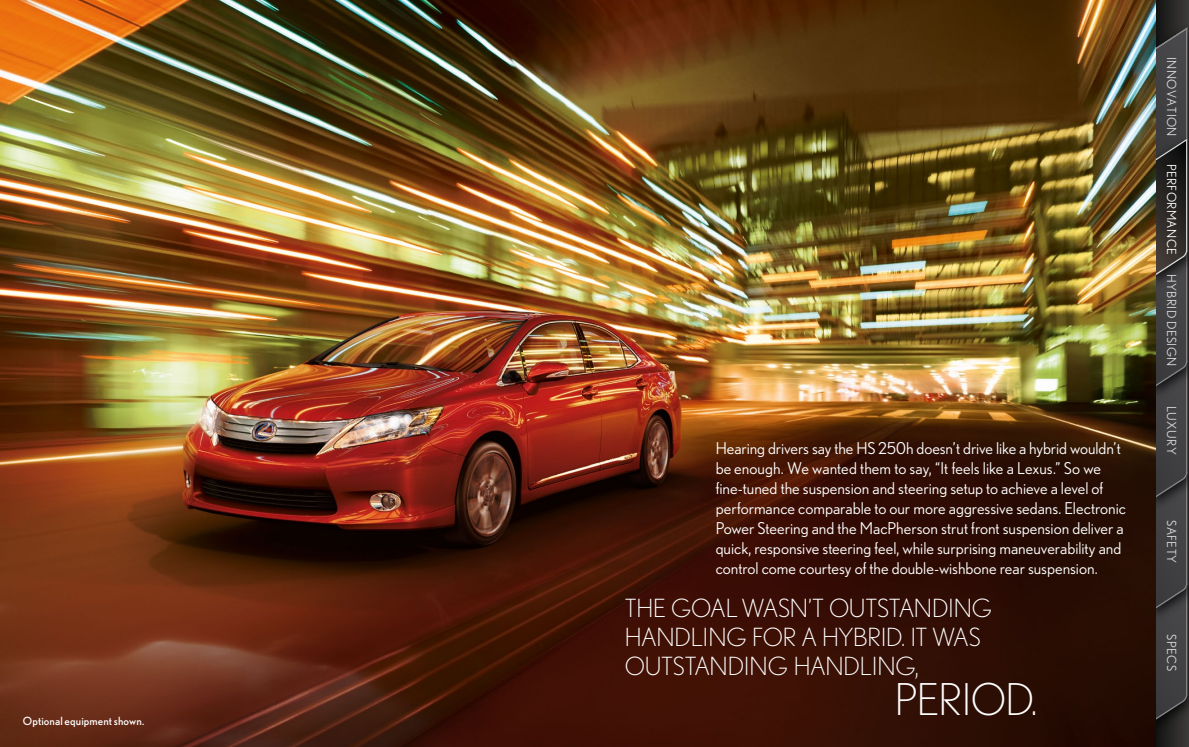
<style>
.page{position:relative;width:1189px;height:747px;background:#fff}
.page>*{position:absolute;margin:0;border:0;box-sizing:border-box;transform-origin:0 0}
.t1{font:300 43.75px "Nobel";letter-spacing:-.02em;color:#fff}
.t2{font:300 25px/28.8px "Nobel";letter-spacing:-.01em;color:#fff}
.t3{font:16.25px/20px "Nobel";color:#fff}
.t4{font:12.5px "Nobel";letter-spacing:.03em;color:#d9dadb}
.t5{font:12.5px "Nobel";letter-spacing:.03em;color:#fff}
.t6{font:11.25px "Nobel";letter-spacing:.01em;color:#fff}
</style>
<div class="page">
<svg style="left:1155px;top:0;width:33px;height:747px"></svg>
<img style="left:1155px;top:628px;width:33px;height:111px">
<img style="left:1186px;top:517px;width:2px;height:111px">
<img style="left:1186px;top:405px;width:2px;height:112px">
<img style="left:1186px;top:294px;width:2px;height:111px">
<img style="left:1155px;top:18px;width:33px;height:111px">
<img style="left:1186px;top:129px;width:2px;height:165px">
<svg style="left:1155px;top:27px;width:31px;height:693px;background:#3c3b3b"></svg>
<img style="left:0;top:0;width:1155px;height:747px">
<p class="t6" style="left:23px;top:714px;width:123px">Optional equipment shown.</p>
<p class="t3" style="left:715px;top:438px;width:412px">Hearing drivers say the HS 250h doesn’t drive like a hybrid wouldn’t be enough. We wanted them to say, “It feels like a Lexus.” So we fine-tuned the suspension and steering setup to achieve a level of performance comparable to our more aggressive sedans. Electronic Power Steering and the MacPherson strut front suspension deliver a quick, responsive steering feel, while surprising maneuverability and control come courtesy of the double-wishbone rear suspension.</p>
<p class="t2" style="left:624px;top:594px;width:369px">THE GOAL WASN’T OUTSTANDING<br>HANDLING FOR A HYBRID. IT WAS<br>OUTSTANDING HANDLING,</p>
<p class="t1" style="left:894px;top:674px;width:144px">PERIOD.</p>
<p class="t4" style="left:1178px;top:57px;width:81px;rotate:90deg">INNOVATION</p>
<p class="t5" style="left:1178px;top:164px;width:92px;rotate:90deg">PERFORMANCE</p>
<p class="t4" style="left:1178px;top:274px;width:94px;rotate:90deg">HYBRID DESIGN</p>
<p class="t4" style="left:1178px;top:406px;width:50px;rotate:90deg">LUXURY</p>
<p class="t4" style="left:1178px;top:520px;width:44px;rotate:90deg">SAFETY</p>
<p class="t4" style="left:1178px;top:634px;width:38px;rotate:90deg">SPECS</p>
</div>
